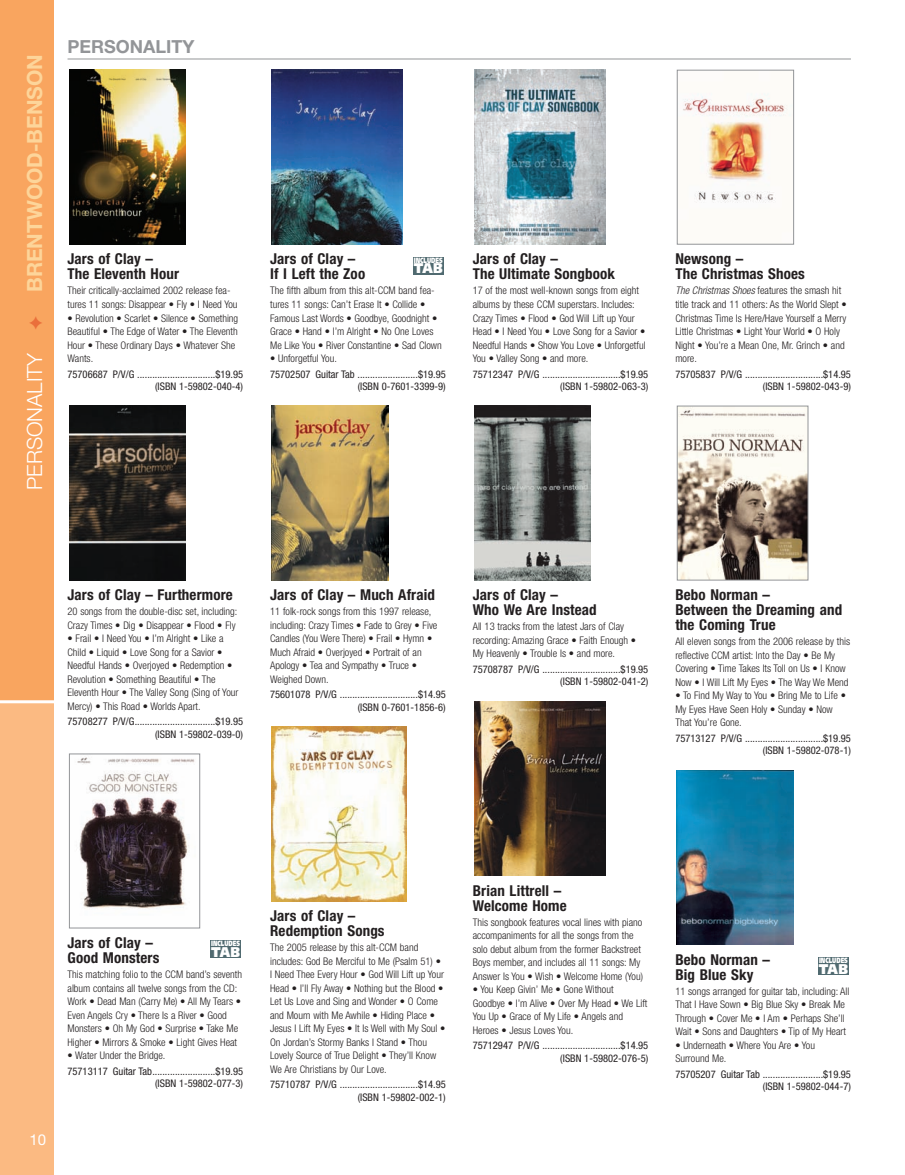
<style>
.page{position:relative;width:905px;height:1175px;background:#fff}
.page>*{position:absolute;margin:0;border:0;box-sizing:border-box;transform-origin:0 0}
.t1{font:700 21px "Helvetica Neue";color:#fdd59a}
.t2{font:700 18px "Helvetica Neue";color:#939598}
.t3{font:700 condensed 15px/15px "Helvetica Neue";letter-spacing:.01em;color:#231f20}
.t4{font:15px "Helvetica Neue";color:#fff}
.t5{font:900 14.1px "Frutiger";letter-spacing:-.02em;color:#fff;scale:.89 1}
.t6{font:300 condensed 10.5px/13.5px "Helvetica Neue";color:#231f20}
.t7{font:condensed 10.5px/12.5px "Helvetica Neue";color:#231f20;text-align:right}
.t8{font:900 7.65px "Frutiger";color:#fff;scale:.69 1}
.s1{font-weight:300;color:#fff}
.s2{color:#ea6f3b}
.s3{font-style:italic}
</style>
<div class="page">
<div style="left:0;top:0;width:54px;height:716px;background:#f9a55f"></div>
<div style="left:0;top:702px;width:54px;height:472px;background:#fbba82"></div>
<div style="left:818px;top:956px;width:30px;height:18px;background:#506a70"></div>
<img style="left:677px;top:770px;width:116px;height:174px">
<img style="left:678px;top:408px;width:128px;height:170px">
<div style="left:676px;top:406px;width:132px;height:174px;border:1px solid #939598"></div>
<img style="left:683px;top:94px;width:105px;height:109px">
<div style="left:676px;top:70px;width:118px;height:174px;border:1px solid #939598"></div>
<img style="left:474px;top:701px;width:131px;height:174px">
<img style="left:474px;top:406px;width:117px;height:174px">
<img style="left:474px;top:70px;width:131px;height:174px">
<img style="left:272px;top:726px;width:135px;height:175px">
<img style="left:272px;top:406px;width:116px;height:174px">
<div style="left:413px;top:256px;width:30px;height:18px;background:#506a70"></div>
<img style="left:272px;top:70px;width:131px;height:174px">
<div style="left:210px;top:940px;width:31px;height:18px;background:#506a70"></div>
<img style="left:77px;top:757px;width:118px;height:152px">
<div style="left:69px;top:753px;width:131px;height:175px;border:1px solid #939598"></div>
<img style="left:69px;top:406px;width:117px;height:174px">
<img style="left:69px;top:70px;width:117px;height:174px">
<hr style="left:0;top:700px;width:54px;height:3px;background:#fff">
<hr style="left:68px;top:59px;width:782px;height:1px;background:#939598">
<h1 class="t1" style="left:27px;top:490px;width:437px;rotate:-90deg"><span class="s1">PERSONALITY</span> <span class="s2">✦</span> BRENTWOOD-BENSON</h1>
<h2 class="t2" style="left:68px;top:40px;width:128px">PERSONALITY</h2>
<h3 class="t3" style="left:68px;top:253px;width:113px">Jars of Clay –<br>The Eleventh Hour</h3>
<p class="t6" style="left:68px;top:285px;width:171px">Their critically-acclaimed 2002 release fea&shy;tures 11 songs: Disappear • Fly • I Need You</p>
<p class="t6" style="left:68px;top:312px;width:172px">• Revolution • Scarlet • Silence • Something Beautiful • The Edge of Water • The Eleventh Hour • These Ordinary Days • Whatever She Wants.</p>
<p class="t7" style="left:68px;top:368px;width:177px">75706687 P/V/G ...............................$19.95 (ISBN 1-59802-040-4)</p>
<h3 class="t3" style="left:270px;top:253px;width:97px">Jars of Clay –<br>If I Left the Zoo</h3>
<p class="t6" style="left:270px;top:285px;width:173px">The fifth album from this alt-CCM band fea&shy;tures 11 songs: Can’t Erase It • Collide • Famous Last Words • Goodbye, Goodnight • Grace • Hand • I’m Alright • No One Loves Me Like You • River Constantine • Sad Clown</p>
<p class="t6" style="left:270px;top:352px;width:68px">• Unforgetful You.</p>
<p class="t7" style="left:270px;top:368px;width:177px">75702507 Guitar Tab ........................$19.95 (ISBN 0-7601-3399-9)</p>
<p class="t8" style="left:414px;top:257px;width:43px">INCLUDES</p>
<h3 class="t5" style="left:414px;top:263px;width:34px">TAB</h3>
<h3 class="t3" style="left:472px;top:253px;width:144px">Jars of Clay –<br>The Ultimate Songbook</h3>
<p class="t6" style="left:472px;top:285px;width:174px">17 of the most well-known songs from eight albums by these CCM superstars. Includes:<br>Crazy Times • Flood • God Will Lift up Your Head • I Need You • Love Song for a Savior • Needful Hands • Show You Love • Unforgetful You • Valley Song • and more.</p>
<p class="t7" style="left:472px;top:368px;width:177px">75712347 P/V/G ...............................$19.95 (ISBN 1-59802-063-3)</p>
<h3 class="t3" style="left:675px;top:253px;width:131px">Newsong –<br>The Christmas Shoes</h3>
<p class="t6" style="left:675px;top:285px;width:173px"><span class="s3">The Christmas Shoes</span>features the smash hit title track and 11 others: As the World Slept • Christmas Time Is Here/Have Yourself a Merry Little Christmas • Light Your World • O Holy Night • You’re a Mean One, Mr. Grinch • and more.</p>
<p class="t7" style="left:675px;top:368px;width:177px">75705837 P/V/G ...............................$14.95 (ISBN 1-59802-043-9)</p>
<h3 class="t3" style="left:68px;top:589px;width:167px">Jars of Clay – Furthermore</h3>
<p class="t6" style="left:68px;top:606px;width:171px">20 songs from the double-disc set, including:<br>Crazy Times • Dig • Disappear • Flood • Fly</p>
<p class="t6" style="left:68px;top:633px;width:172px">• Frail • I Need You • I’m Alright • Like a Child • Liquid • Love Song for a Savior • Needful Hands • Overjoyed • Redemption • Revolution • Something Beautiful • The Eleventh Hour • The Valley Song (Sing of Your Mercy) • This Road • Worlds Apart.</p>
<p class="t7" style="left:68px;top:716px;width:177px">75708277 P/V/G................................$19.95 (ISBN 1-59802-039-0)</p>
<h3 class="t3" style="left:270px;top:589px;width:166px">Jars of Clay – Much Afraid</h3>
<p class="t6" style="left:270px;top:606px;width:169px">11 folk-rock songs from this 1997 release, including: Crazy Times • Fade to Grey • Five Candles (You Were There) • Frail • Hymn • Much Afraid • Overjoyed • Portrait of an Apology • Tea and Sympathy • Truce • Weighed Down.</p>
<p class="t7" style="left:270px;top:689px;width:177px">75601078 P/V/G ...............................$14.95 (ISBN 0-7601-1856-6)</p>
<h3 class="t3" style="left:472px;top:589px;width:125px">Jars of Clay –<br>Who We Are Instead</h3>
<p class="t6" style="left:472px;top:621px;width:165px">All 13 tracks from the latest Jars of Clay recording: Amazing Grace • Faith Enough •<br>My Heavenly • Trouble Is • and more.</p>
<p class="t7" style="left:472px;top:664px;width:177px">75708787 P/V/G ...............................$19.95 (ISBN 1-59802-041-2)</p>
<h3 class="t3" style="left:675px;top:589px;width:168px">Bebo Norman –<br>Between the Dreaming and the Coming True</h3>
<p class="t6" style="left:675px;top:636px;width:176px">All eleven songs from the 2006 release by this reflective CCM artist: Into the Day • Be My Covering • Time Takes Its Toll on Us • I Know Now • I Will Lift My Eyes • The Way We Mend</p>
<p class="t6" style="left:675px;top:690px;width:172px">• To Find My Way to You • Bring Me to Life •<br>My Eyes Have Seen Holy • Sunday • Now<br>That You’re Gone.</p>
<p class="t7" style="left:675px;top:733px;width:177px">75713127 P/V/G ...............................$19.95 (ISBN 1-59802-078-1)</p>
<h3 class="t4" style="left:29px;top:1134px;width:18px">10</h3>
<h3 class="t3" style="left:68px;top:936px;width:93px">Jars of Clay –<br>Good Monsters</h3>
<p class="t6" style="left:68px;top:968px;width:176px">This matching folio to the CCM band’s seventh album contains all twelve songs from the CD:<br>Work • Dead Man (Carry Me) • All My Tears • Even Angels Cry • There Is a River • Good Monsters • Oh My God • Surprise • Take Me Higher • Mirrors &amp; Smoke • Light Gives Heat</p>
<p class="t6" style="left:68px;top:1049px;width:99px">• Water Under the Bridge.</p>
<p class="t7" style="left:68px;top:1065px;width:177px">75713117 Guitar Tab.........................$19.95 (ISBN 1-59802-077-3)</p>
<p class="t8" style="left:211px;top:940px;width:43px">INCLUDES</p>
<h3 class="t5" style="left:211px;top:946px;width:34px">TAB</h3>
<h3 class="t3" style="left:270px;top:909px;width:116px">Jars of Clay –<br>Redemption Songs</h3>
<p class="t6" style="left:270px;top:941px;width:177px">The 2005 release by this alt-CCM band includes: God Be Merciful to Me (Psalm 51) • I Need Thee Every Hour • God Will Lift up Your Head • I’ll Fly Away • Nothing but the Blood • Let Us Love and Sing and Wonder • O Come and Mourn with Me Awhile • Hiding Place • Jesus I Lift My Eyes • It Is Well with My Soul • On Jordan’s Stormy Banks I Stand • Thou Lovely Source of True Delight • They’ll Know We Are Christians by Our Love.</p>
<p class="t7" style="left:270px;top:1079px;width:177px">75710787 P/V/G ...............................$14.95 (ISBN 1-59802-002-1)</p>
<h3 class="t3" style="left:472px;top:884px;width:95px">Brian Littrell –<br>Welcome Home</h3>
<p class="t6" style="left:472px;top:916px;width:172px">This songbook features vocal lines with piano accompaniments for all the songs from the solo debut album from the former Backstreet Boys member, and includes all 11 songs: My Answer Is You • Wish • Welcome Home (You)</p>
<p class="t6" style="left:472px;top:983px;width:176px">• You Keep Givin’ Me • Gone Without Goodbye • I’m Alive • Over My Head • We Lift You Up • Grace of My Life • Angels and Heroes • Jesus Loves You.</p>
<p class="t7" style="left:472px;top:1040px;width:177px">75712947 P/V/G ...............................$14.95 (ISBN 1-59802-076-5)</p>
<h3 class="t3" style="left:675px;top:953px;width:96px">Bebo Norman –<br>Big Blue Sky</h3>
<p class="t6" style="left:675px;top:985px;width:175px">11 songs arranged for guitar tab, including: All That I Have Sown • Big Blue Sky • Break Me Through • Cover Me • I Am • Perhaps She’ll Wait • Sons and Daughters • Tip of My Heart</p>
<p class="t6" style="left:675px;top:1039px;width:141px">• Underneath • Where You Are • You<br>Surround Me.</p>
<p class="t7" style="left:675px;top:1068px;width:177px">75705207 Guitar Tab ........................$19.95 (ISBN 1-59802-044-7)</p>
<p class="t8" style="left:819px;top:957px;width:43px">INCLUDES</p>
<h3 class="t5" style="left:819px;top:963px;width:34px">TAB</h3>
</div>
